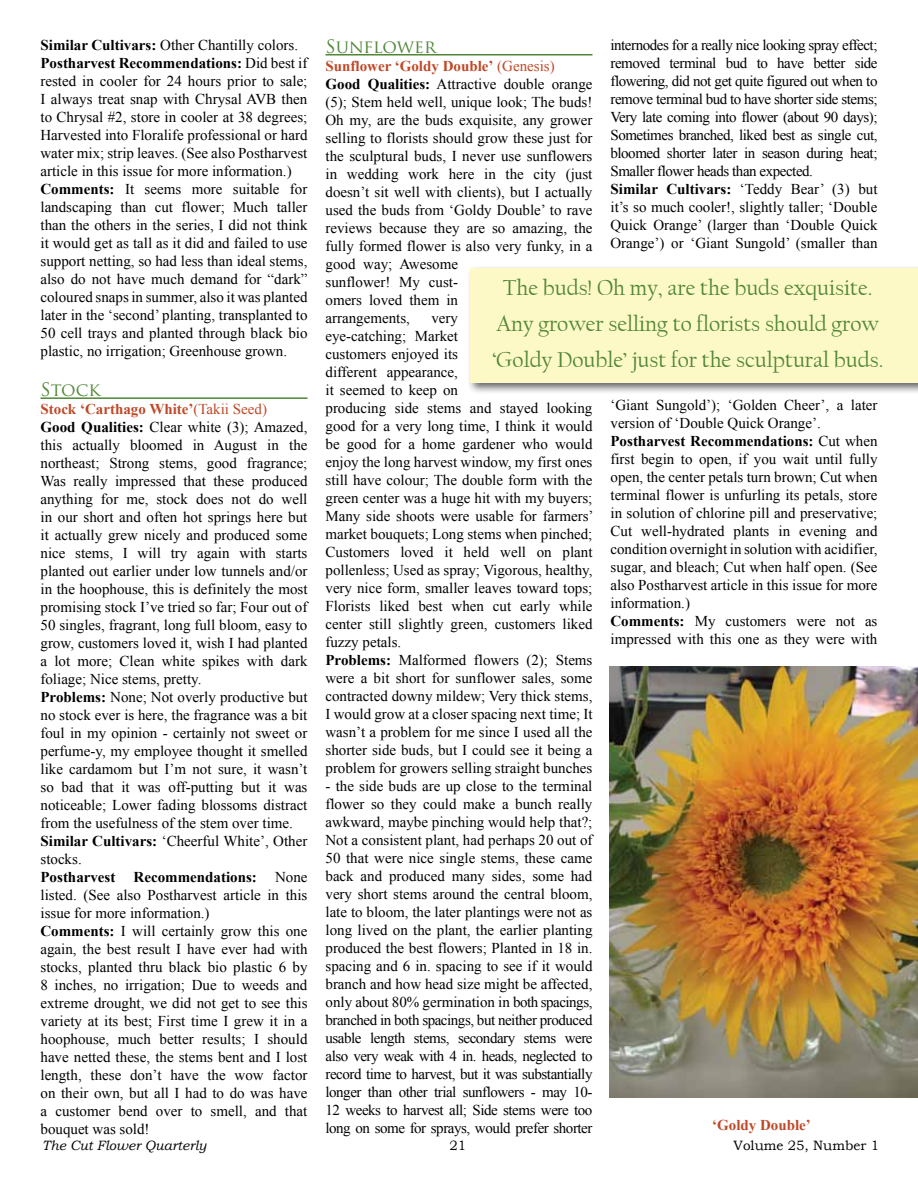
<style>
.page{position:relative;width:918px;height:1188px;background:#fff}
.page>*{position:absolute;margin:0;border:0;box-sizing:border-box;transform-origin:0 0}
.t1{font:22.5px/36px "Californian FB";color:#508636;text-align:center}
.t2{font:18px "Trajan Pro";color:#508636}
.t3{font:15px/18px "Times New Roman";color:#000}
.t4{font:15px/18px "Times New Roman";letter-spacing:-.03em;color:#000}
.t5{font:700 15px "Times New Roman";color:#be4827}
.t6{font:italic 13.5px "Bookman Old Style";color:#000}
.t7{font:13.5px "Bookman Old Style";color:#000}
.s1{font-weight:700}
.s2{font-weight:700;color:#be4827}
.s3{color:#be4827}
</style>
<div class="page">
<div style="left:467px;top:265px;width:451px;height:130px;background:#000;opacity:.6"></div>
<div style="left:470px;top:268px;width:448px;height:114px;background:#fdf9c7"></div>
<hr style="left:326px;top:54px;width:266px;height:2px;background:#508636">
<hr style="left:40px;top:397px;width:268px;height:2px;background:#508636">
<img style="left:609px;top:666px;width:309px;height:432px">
<p class="t3" style="left:40px;top:36px;width:269px"><span class="s1">Similar Cultivars:</span> Other Chantilly colors.<br><span class="s1">Postharvest Recommendations:</span> Did best if rested in cooler for 24 hours prior to sale; I always treat snap with Chrysal AVB then to Chrysal #2, store in cooler at 38 degrees; Harvested into Floralife professional or hard water mix; strip leaves. (See also Postharvest article in this issue for more information.)<br><span class="s1">Comments:</span> It seems more suitable for landscaping than cut flower; Much taller than the others in the series, I did not think it would get as tall as it did and failed to use support netting, so had less than ideal stems, also do not have much demand for “dark” coloured snaps in summer, also it was planted later in the ‘second’ planting, transplanted to 50 cell trays and planted through black bio plastic, no irrigation; Greenhouse grown.</p>
<p class="t2" style="left:40px;top:378px;width:62px">STOCK</p>
<p class="t3" style="left:40px;top:399px;width:269px"><span class="s2">Stock ‘Carthago White’</span><span class="s3">(Takii Seed)<br></span><span class="s1">Good Qualities:</span> Clear white (3); Amazed, this actually bloomed in August in the northeast; Strong stems, good fragrance; Was really impressed that these produced anything for me, stock does not do well in our short and often hot springs here but it actually grew nicely and produced some nice stems, I will try again with starts planted out earlier under low tunnels and/or in the hoophouse, this is definitely the most promising stock I’ve tried so far; Four out of 50 singles, fragrant, long full bloom, easy to grow, customers loved it, wish I had planted a lot more; Clean white spikes with dark foliage; Nice stems, pretty.<br><span class="s1">Problems:</span> None; Not overly productive but no stock ever is here, the fragrance was a bit foul in my opinion - certainly not sweet or perfume-y, my employee thought it smelled like cardamom but I’m not sure, it wasn’t so bad that it was off-putting but it was noticeable; Lower fading blossoms distract from the usefulness of the stem over time.<br><span class="s1">Similar Cultivars:</span> ‘Cheerful White’, Other stocks.<br><span class="s1">Postharvest Recommendations:</span> None listed. (See also Postharvest article in this issue for more information.)<br><span class="s1">Comments:</span> I will certainly grow this one again, the best result I have ever had with stocks, planted thru black bio plastic 6 by 8 inches, no irrigation; Due to weeds and extreme drought, we did not get to see this variety at its best; First time I grew it in a hoophouse, much better results; I should have netted these, the stems bent and I lost length, these don’t have the wow factor on their own, but all I had to do was have a customer bend over to smell, and that bouquet was sold!</p>
<p class="t2" style="left:326px;top:35px;width:112px">SUNFLOWER</p>
<p class="t3" style="left:326px;top:57px;width:269px"><span class="s2">Sunflower ‘Goldy Double’</span> <span class="s3">(Genesis)<br></span><span class="s1">Good Qualities:</span> Attractive double orange (5); Stem held well, unique look; The buds!<br>Oh my, are the buds exquisite, any grower selling to florists should grow these just for the sculptural buds, I never use sunflowers in wedding work here in the city (just doesn’t sit well with clients), but I actually used the buds from ‘Goldy Double’ to rave reviews because they are so amazing, the fully formed flower is also very funky, in a good way; Awesome<br>sunflower! My cust-<br>omers loved them in<br>arrangements,</p>
<p class="t4" style="left:610px;top:36px;width:269px">internodes for a really nice looking spray effect; removed terminal bud to have better side flowering, did not get quite figured out when to remove terminal bud to have shorter side stems; Very late coming into flower (about 90 days); Sometimes branched, liked best as single cut, bloomed shorter later in season during heat; Smaller flower heads than expected.<br><span class="s1">Similar Cultivars:</span> ‘Teddy Bear’ (3) but it’s so much cooler!, slightly taller; ‘Double Quick Orange’ (larger than ‘Double Quick Orange’) or ‘Giant Sungold’ (smaller than</p>
<h1 class="t1" style="left:492px;top:270px;width:393px">The buds! Oh my, are the buds exquisite.<br>Any grower selling to florists should grow ‘Goldy Double’ just for the sculptural buds.</h1>
<p class="t3" style="left:326px;top:309px;width:270px;text-indent:106px">very<br>eye-catching; Market<br>customers enjoyed its<br>different appearance,<br>it seemed to keep on<br>producing side stems and stayed looking good for a very long time, I think it would be good for a home gardener who would enjoy the long harvest window, my first ones still have colour; The double form with the green center was a huge hit with my buyers; Many side shoots were usable for farmers’ market bouquets; Long stems when pinched; Customers loved it held well on plant pollenless; Used as spray; Vigorous, healthy, very nice form, smaller leaves toward tops; Florists liked best when cut early while center still slightly green, customers liked fuzzy petals.<br><span class="s1">Problems:</span> Malformed flowers (2); Stems were a bit short for sunflower sales, some contracted downy mildew; Very thick stems, I would grow at a closer spacing next time; It wasn’t a problem for me since I used all the shorter side buds, but I could see it being a problem for growers selling straight bunches</p>
<p class="t3" style="left:326px;top:777px;width:269px;text-align:justify">- the side buds are up close to the terminal flower so they could make a bunch really awkward, maybe pinching would help that?; Not a consistent plant, had perhaps 20 out of 50 that were nice single stems, these came back and produced many sides, some had very short stems around the central bloom, late to bloom, the later plantings were not as long lived on the plant, the earlier planting produced the best flowers; Planted in 18 in. spacing and 6 in. spacing to see if it would branch and how head size might be affected, only about 80% germination in both spacings, branched in both spacings, but neither produced usable length stems, secondary stems were also very weak with 4 in. heads, neglected to record time to harvest, but it was substantially longer than other trial sunflowers - may 10- 12 weeks to harvest all; Side stems were too long on some for sprays, would prefer shorter</p>
<p class="t3" style="left:610px;top:396px;width:269px">‘Giant Sungold’); ‘Golden Cheer’, a later version of ‘Double Quick Orange’.<br><span class="s1">Postharvest Recommendations:</span> Cut when first begin to open, if you wait until fully open, the center petals turn brown; Cut when terminal flower is unfurling its petals, store in solution of chlorine pill and preservative; Cut well-hydrated plants in evening and condition overnight in solution with acidifier, sugar, and bleach; Cut when half open. (See also Postharvest article in this issue for more information.)<br><span class="s1">Comments:</span> My customers were not as impressed with this one as they were with</p>
<p class="t5" style="left:712px;top:1115px;width:100px">‘Goldy Double’</p>
<p class="t6" style="left:42px;top:1136px;width:166px">The Cut Flower Quarterly</p>
<p class="t7" style="left:449px;top:1137px;width:18px">21</p>
<p class="t7" style="left:734px;top:1137px;width:147px">Volume 25, Number 1</p>
</div>
